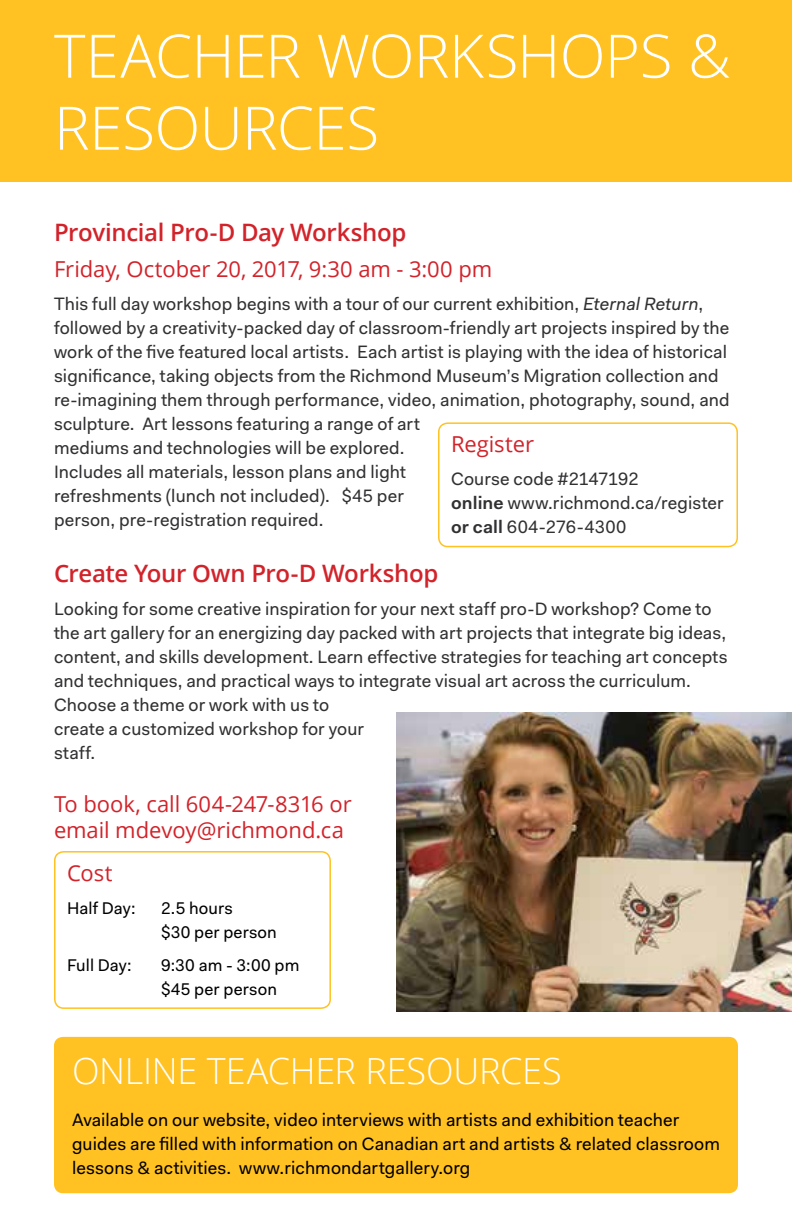
<style>
.page{position:relative;width:792px;height:1224px;background:#fff}
.page>*{position:absolute;margin:0;border:0;box-sizing:border-box;transform-origin:0 0}
.t1{font:300 60px/72px "Open Sans";letter-spacing:-.01em;color:#fff}
.t2{font:300 36px "Open Sans";letter-spacing:-.005em;color:#fff}
.t3{font:600 24px "Open Sans";letter-spacing:-.015em;color:#d2232a}
.t4{font:22px/26.4px "Open Sans";letter-spacing:-.005em;color:#d2232a}
.t5{font:18px/24px "Fakt";letter-spacing:.01em;color:#313032}
.t6{font:18px/24px "Fakt";letter-spacing:.01em;color:#000}
.t7{font:17px/24px "Fakt";letter-spacing:.01em;color:#000}
.s1{font-style:italic}
.s2{font-weight:600}
</style>
<div class="page">
<div style="left:54px;top:1037px;width:684px;height:156px;background:#ffc222;border-radius:9px"></div>
<div style="left:54px;top:851px;width:277px;height:158px;border:2px solid #ffc222;border-radius:9px"></div>
<div style="left:438px;top:422px;width:300px;height:125px;border:2px solid #ffc222;border-radius:9px"></div>
<div style="left:0;top:0;width:792px;height:181px;background:#ffc222"></div>
<img style="left:396px;top:713px;width:396px;height:298px">
<h1 class="t1" style="left:54px;top:18px;width:678px">TEACHER WORKSHOPS &amp;<br>RESOURCES</h1>
<h3 class="t3" style="left:54px;top:216px;width:354px">Provincial Pro-D Day Workshop</h3>
<p class="t4" style="left:54px;top:255px;width:440px">Friday, October 20, 2017, 9:30 am - 3:00 pm</p>
<p class="t5" style="left:54px;top:291px;width:677px">This full day workshop begins with a tour of our current exhibition, <span class="s1">Eternal Return</span>, followed by a creativity-packed day of classroom-friendly art projects inspired by the work of the five featured local artists. Each artist is playing with the idea of historical significance, taking objects from the Richmond Museum’s Migration collection and re-imagining them through performance, video, animation, photography, sound, and sculpture. Art lessons featuring a range of art<br>mediums and technologies will be explored.<br>Includes all materials, lesson plans and light<br>refreshments (lunch not included). $45 per<br>person, pre-registration required.</p>
<h3 class="t3" style="left:54px;top:556px;width:386px">Create Your Own Pro-D Workshop</h3>
<p class="t5" style="left:54px;top:596px;width:675px">Looking for some creative inspiration for your next staff pro-D workshop? Come to the art gallery for an energizing day packed with art projects that integrate big ideas, content, and skills development. Learn effective strategies for teaching art concepts and techniques, and practical ways to integrate visual art across the curriculum.<br>Choose a theme or work with us to<br>create a customized workshop for your<br>staff.</p>
<p class="t4" style="left:54px;top:790px;width:299px">To book, call 604-247-8316 or email mdevoy@richmond.ca</p>
<p class="t4" style="left:451px;top:431px;width:85px">Register</p>
<p class="t5" style="left:451px;top:467px;width:274px">Course code #2147192<br><span class="s2">online</span> www.richmond.ca/register <span class="s2">or call</span> 604-276-4300</p>
<p class="t4" style="left:67px;top:859px;width:47px">Cost</p>
<p class="t7" style="left:67px;top:896px;width:70px">Half Day:</p>
<p class="t7" style="left:161px;top:896px;width:117px">2.5 hours<br>$30 per person</p>
<p class="t7" style="left:67px;top:953px;width:66px">Full Day:</p>
<p class="t7" style="left:161px;top:953px;width:140px">9:30 am - 3:00 pm $45 per person</p>
<h2 class="t2" style="left:72px;top:1047px;width:491px">ONLINE TEACHER RESOURCES</h2>
<p class="t6" style="left:72px;top:1108px;width:649px">Available on our website, video interviews with artists and exhibition teacher guides are filled with information on Canadian art and artists &amp; related classroom lessons &amp; activities. www.richmondartgallery.org</p>
</div>
